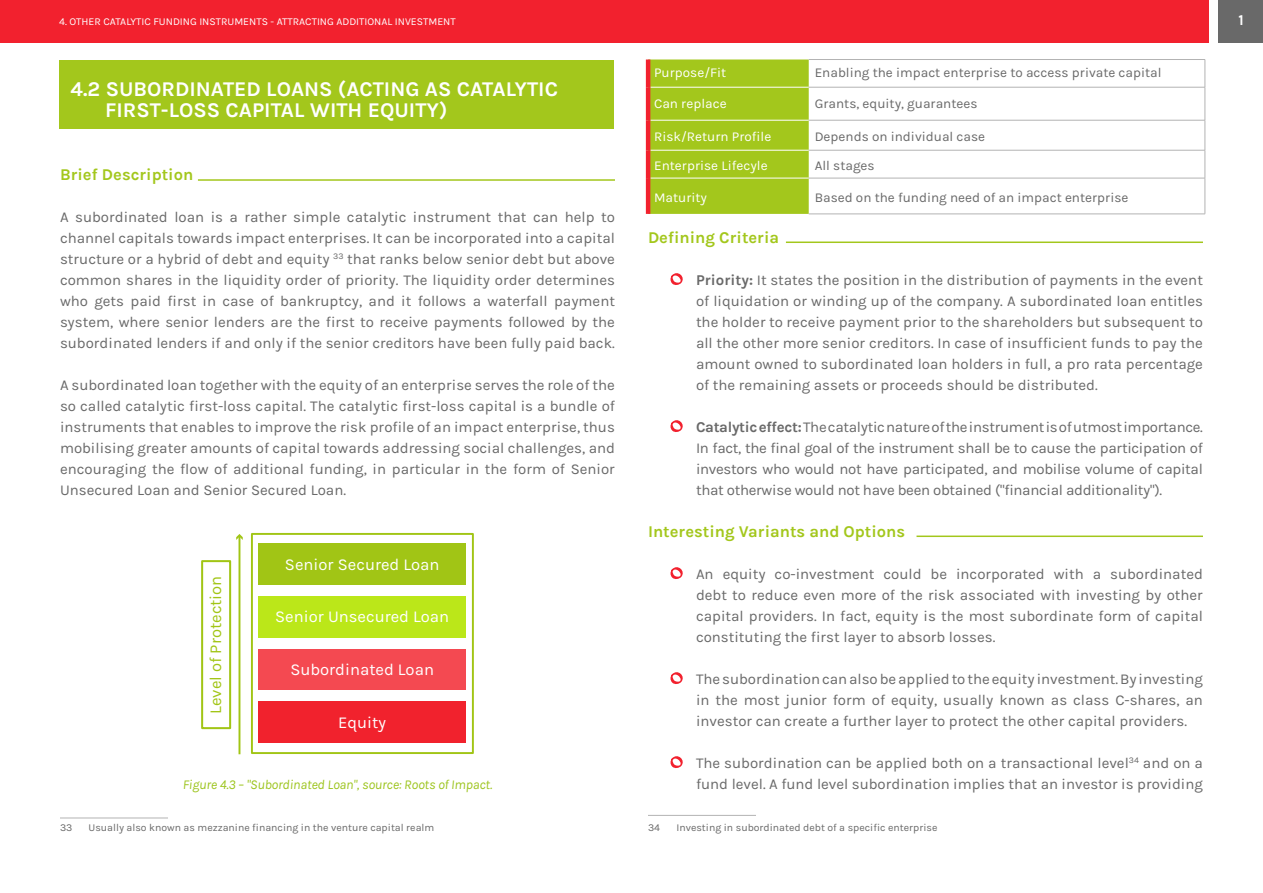
<style>
.page{position:relative;width:1263px;height:893px;background:#fff}
.page>*{position:absolute;margin:0;border:0;box-sizing:border-box;transform-origin:0 0}
.t1{font:700 21px/21px "Karla";color:#fff}
.t2{font:16.65px "Karla";color:#fff}
.t3{font:16.65px "Karla";color:#a1c515}
.t4{font:700 16.5px "Karla";color:#a3c71c}
.t5{font:15px/21px "Karla";color:#696969;text-align:justify}
.t6{font:700 15px "Karla";color:#fff}
.t7{font:13.5px "Karla";color:#696969}
.t8{font:13.5px "Karla";color:#fff}
.t9{font:italic 13.5px "Karla";letter-spacing:-.01em;color:#9cc41c}
.t10{font:10.5px "Karla";color:#696969}
.t11{font:10.5px "Karla";color:#fff}
.s1{font-weight:700}
</style>
<div class="page">
<div style="left:1218px;top:0;width:45px;height:43px;background:#696969"></div>
<div style="left:59px;top:61px;width:555px;height:68px;background:#a3c71c"></div>
<hr style="left:60px;top:818px;width:108px;height:1px;background:#b3b3b3">
<div style="left:650px;top:60px;width:159px;height:154px;background:#a3c71c"></div>
<hr style="left:650px;top:87px;width:159px;height:1px;background:#fff">
<hr style="left:650px;top:120px;width:159px;height:1px;background:#fff">
<hr style="left:650px;top:150px;width:159px;height:1px;background:#fff">
<hr style="left:650px;top:178px;width:159px;height:1px;background:#fff">
<hr style="left:809px;top:59px;width:396px;height:1px;background:#b3b3b3">
<hr style="left:809px;top:87px;width:396px;height:1px;background:#b3b3b3">
<hr style="left:809px;top:120px;width:396px;height:1px;background:#b3b3b3">
<hr style="left:809px;top:150px;width:396px;height:1px;background:#b3b3b3">
<hr style="left:809px;top:178px;width:396px;height:1px;background:#b3b3b3">
<hr style="left:809px;top:214px;width:396px;height:1px;background:#b3b3b3">
<svg style="left:1205px;top:60px;width:1px;height:27px"></svg>
<hr style="left:1205px;top:87px;width:1px;height:33px;background:#b3b3b3">
<hr style="left:1205px;top:120px;width:1px;height:30px;background:#b3b3b3">
<svg style="left:1205px;top:150px;width:1px;height:28px"></svg>
<hr style="left:1205px;top:178px;width:1px;height:36px;background:#b3b3b3">
<hr style="left:646px;top:60px;width:4px;height:27px;background:#f2212e">
<hr style="left:646px;top:87px;width:4px;height:33px;background:#f2212e">
<hr style="left:646px;top:120px;width:4px;height:30px;background:#f2212e">
<hr style="left:646px;top:150px;width:4px;height:28px;background:#f2212e">
<hr style="left:646px;top:178px;width:4px;height:36px;background:#f2212e">
<svg style="left:670px;top:273px;width:13px;height:12px"></svg>
<svg style="left:670px;top:420px;width:13px;height:12px"></svg>
<svg style="left:670px;top:567px;width:13px;height:12px"></svg>
<svg style="left:670px;top:672px;width:13px;height:12px"></svg>
<svg style="left:670px;top:756px;width:13px;height:12px"></svg>
<hr style="left:648px;top:815px;width:108px;height:1px;background:#b3b3b3">
<div style="left:0;top:0;width:1209px;height:43px;background:#f2212e"></div>
<hr style="left:198px;top:179px;width:417px;height:2px;background:#a3c71c">
<div style="left:259px;top:543px;width:207px;height:42px;background:#a1c515"></div>
<div style="left:259px;top:596px;width:207px;height:42px;background:#bbe719"></div>
<div style="left:259px;top:702px;width:207px;height:41px;background:#f1222d"></div>
<div style="left:251px;top:533px;width:223px;height:221px;border:2px solid #a1c515"></div>
<div style="left:259px;top:649px;width:207px;height:41px;background:#f44951"></div>
<div style="left:201px;top:560px;width:30px;height:169px;border:2px solid #a1c515"></div>
<hr style="left:238px;top:536px;width:2px;height:218px;background:#a1c515">
<svg style="left:236px;top:534px;width:7px;height:6px"></svg>
<hr style="left:786px;top:242px;width:417px;height:1px;background:#a3c71c">
<hr style="left:916px;top:536px;width:287px;height:1px;background:#a3c71c">
<p class="t11" style="left:59px;top:16px;width:398px">4. OTHER CATALYTIC FUNDING INSTRUMENTS - ATTRACTING ADDITIONAL INVESTMENT</p>
<h1 class="t1" style="left:105px;top:79px;width:454px;text-indent:-34px">4.2 SUBORDINATED LOANS (ACTING AS CATALYTIC<br>FIRST-LOSS CAPITAL WITH EQUITY)</h1>
<p class="t4" style="left:60px;top:165px;width:135px">Brief Description</p>
<p class="t5" style="left:60px;top:207px;width:556px">A subordinated loan is a rather simple catalytic instrument that can help to channel capitals towards impact enterprises. It can be incorporated into a capital structure or a hybrid of debt and equity <sup>33</sup> that ranks below senior debt but above common shares in the liquidity order of priority. The liquidity order determines who gets paid first in case of bankruptcy, and it follows a waterfall payment system, where senior lenders are the first to receive payments followed by the subordinated lenders if and only if the senior creditors have been fully paid back.</p>
<p class="t5" style="left:60px;top:375px;width:556px">A subordinated loan together with the equity of an enterprise serves the role of the so called catalytic first-loss capital. The catalytic first-loss capital is a bundle of instruments that enables to improve the risk profile of an impact enterprise, thus mobilising greater amounts of capital towards addressing social challenges, and encouraging the flow of additional funding, in particular in the form of Senior Unsecured Loan and Senior Secured Loan.</p>
<p class="t3" style="left:207px;top:714px;width:139px;rotate:-90deg">Level of Protection</p>
<p class="t2" style="left:285px;top:556px;width:156px">Senior Secured Loan</p>
<p class="t2" style="left:275px;top:608px;width:175px">Senior Unsecured Loan</p>
<p class="t2" style="left:290px;top:660px;width:145px">Subordinated Loan</p>
<p class="t2" style="left:338px;top:713px;width:50px">Equity</p>
<p class="t9" style="left:183px;top:777px;width:311px">Figure 4.3 – "Subordinated Loan", source: Roots of Impact.</p>
<p class="t10" style="left:60px;top:822px;width:14px">33</p>
<p class="t10" style="left:88px;top:822px;width:347px">Usually also known as mezzanine financing in the venture capital realm</p>
<p class="t8" style="left:654px;top:65px;width:74px">Purpose/Fit</p>
<p class="t7" style="left:815px;top:65px;width:348px">Enabling the impact enterprise to access private capital</p>
<p class="t8" style="left:654px;top:96px;width:74px">Can replace</p>
<p class="t7" style="left:815px;top:96px;width:164px">Grants, equity, guarantees</p>
<p class="t8" style="left:654px;top:130px;width:119px">Risk/Return Profile</p>
<p class="t7" style="left:815px;top:130px;width:172px">Depends on individual case</p>
<p class="t8" style="left:654px;top:158px;width:115px">Enterprise Lifecyle</p>
<p class="t7" style="left:815px;top:158px;width:61px">All stages</p>
<p class="t8" style="left:654px;top:190px;width:55px">Maturity</p>
<p class="t7" style="left:815px;top:190px;width:315px">Based on the funding need of an impact enterprise</p>
<p class="t4" style="left:648px;top:228px;width:133px">Defining Criteria</p>
<p class="t5" style="left:696px;top:270px;width:508px"><span class="s1">Priority:</span> It states the position in the distribution of payments in the event of liquidation or winding up of the company. A subordinated loan entitles the holder to receive payment prior to the shareholders but subsequent to all the other more senior creditors. In case of insufficient funds to pay the amount owned to subordinated loan holders in full, a pro rata percentage of the remaining assets or proceeds should be distributed.</p>
<p class="t5" style="left:696px;top:417px;width:508px"><span class="s1">Catalytic effect:</span> The catalytic nature of the instrument is of utmost importance.<br>In fact, the final goal of the instrument shall be to cause the participation of investors who would not have participated, and mobilise volume of capital that otherwise would not have been obtained ("financial additionality").</p>
<p class="t4" style="left:648px;top:522px;width:259px">Interesting Variants and Options</p>
<p class="t5" style="left:696px;top:564px;width:508px">An equity co-investment could be incorporated with a subordinated debt to reduce even more of the risk associated with investing by other capital providers. In fact, equity is the most subordinate form of capital constituting the first layer to absorb losses.</p>
<p class="t5" style="left:696px;top:669px;width:508px">The subordination can also be applied to the equity investment. By investing in the most junior form of equity, usually known as class C-shares, an investor can create a further layer to protect the other capital providers.</p>
<p class="t5" style="left:696px;top:753px;width:508px">The subordination can be applied both on a transactional level<sup>34</sup> and on a fund level. A fund level subordination implies that an investor is providing</p>
<p class="t10" style="left:648px;top:822px;width:14px">34</p>
<p class="t10" style="left:676px;top:822px;width:262px">Investing in subordinated debt of a specific enterprise</p>
<p class="t6" style="left:1238px;top:12px;width:7px">1</p>
</div>
